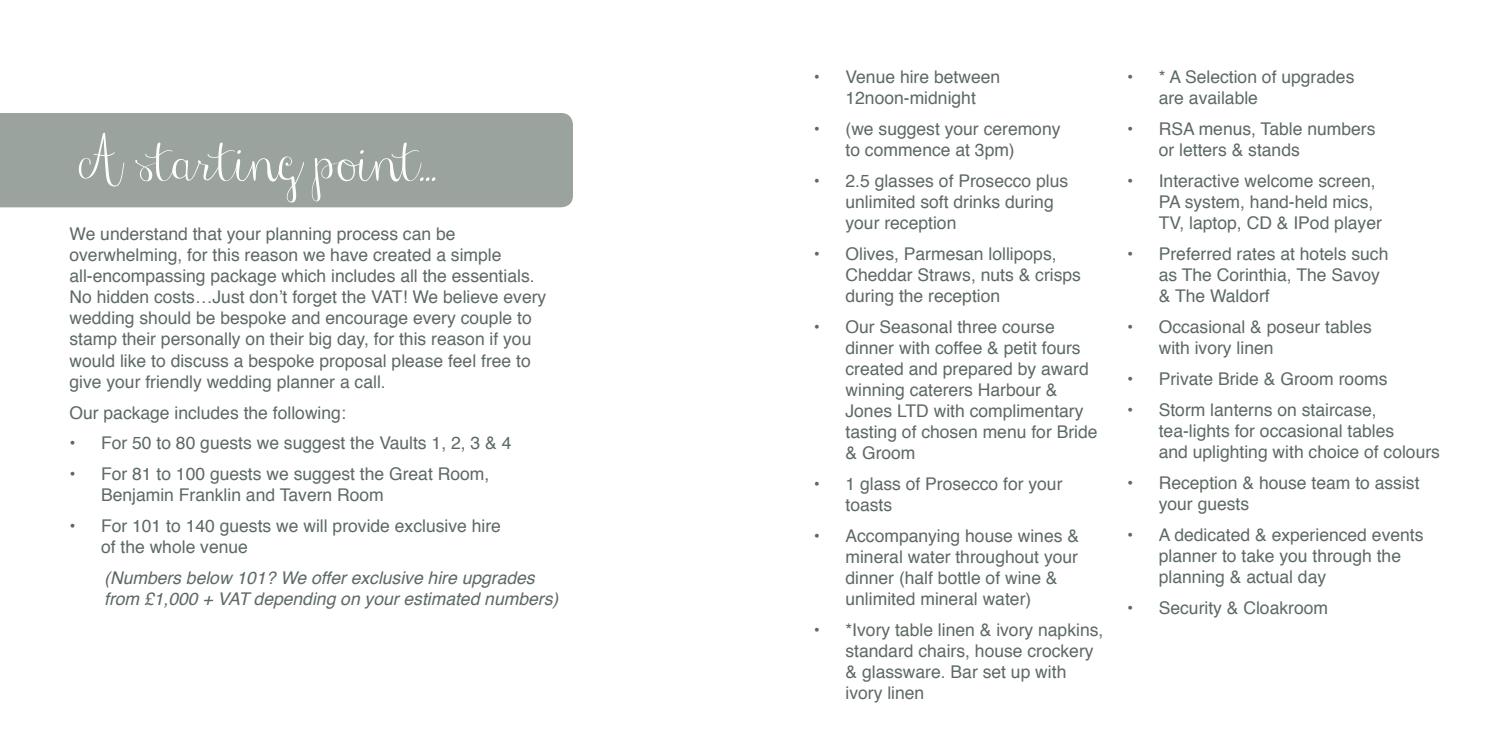
<style>
.page{position:relative;width:1489px;height:745px;background:#fff}
.page>*{position:absolute;margin:0;border:0;box-sizing:border-box;transform-origin:0 0}
.t1{font:52.5px "Janda Stylish Script";color:#fff}
.t2{font:17.5px/21px "Helvetica";color:#5d6a62}
.t3{font:italic 17.5px/21px "Helvetica";color:#5d6a62}
</style>
<div class="page">
<div style="left:0;top:113px;width:573px;height:94px;background:#9aa39e"></div>
<h1 class="t1" style="left:78px;top:119px;width:359px">A starting point...</h1>
<p class="t2" style="left:69px;top:224px;width:478px">We understand that your planning process can be overwhelming, for this reason we have created a simple all-encompassing package which includes all the essentials.<br>No hidden costs…Just don’t forget the VAT! We believe every wedding should be bespoke and encourage every couple to stamp their personally on their big day, for this reason if you would like to discuss a bespoke proposal please feel free to give your friendly wedding planner a call.</p>
<p class="t2" style="left:69px;top:402px;width:278px">Our package includes the following:</p>
<p class="t2" style="left:69px;top:433px;width:443px">• For 50 to 80 guests we suggest the Vaults 1, 2, 3 &amp; 4</p>
<p class="t2" style="left:101px;top:464px;width:390px;text-indent:-32px">• For 81 to 100 guests we suggest the Great Room,<br>Benjamin Franklin and Tavern Room</p>
<p class="t2" style="left:101px;top:516px;width:401px;text-indent:-31px">• For 101 to 140 guests we will provide exclusive hire of the whole venue</p>
<p class="t3" style="left:104px;top:568px;width:461px">(Numbersbelow 101?Weofferexclusivehireupgrades from £1,000+VATdependingonyourestimatednumbers)</p>
<p class="t2" style="left:814px;top:66px;width:188px;text-align:center">• Venue hire between<br>12noon-midnight</p>
<p class="t2" style="left:845px;top:118px;width:216px;text-indent:-32px">• (we suggest your ceremony to commence at 3pm)</p>
<p class="t2" style="left:845px;top:170px;width:224px;text-indent:-32px">• 2.5 glasses of Prosecco plus unlimited soft drinks during your reception</p>
<p class="t2" style="left:845px;top:243px;width:237px;text-indent:-32px">• Olives, Parmesan lollipops,<br>Cheddar Straws, nuts &amp; crisps during the reception</p>
<p class="t2" style="left:845px;top:316px;width:253px;text-indent:-32px">• Our Seasonal three course dinner with coffee &amp; petit fours created and prepared by award winning caterers Harbour &amp;<br>Jones LTD with complimentary tasting of chosen menu for Bride &amp; Groom</p>
<p class="t2" style="left:845px;top:473px;width:218px;text-indent:-32px">• 1 glass of Prosecco for your toasts</p>
<p class="t2" style="left:845px;top:525px;width:235px;text-indent:-32px">• Accompanying house wines &amp; mineral water throughout your dinner (half bottle of wine &amp; unlimited mineral water)</p>
<p class="t2" style="left:845px;top:619px;width:259px;text-indent:-32px">• *Ivory table linen &amp; ivory napkins, standard chairs, house crockery &amp; glassware. Bar set up with ivory linen</p>
<p class="t2" style="left:1158px;top:66px;width:197px;text-indent:-32px">• * A Selection of upgrades are available</p>
<p class="t2" style="left:1158px;top:118px;width:218px;text-indent:-32px">• RSA menus, Table numbers or letters &amp; stands</p>
<p class="t2" style="left:1158px;top:170px;width:225px;text-indent:-32px">• Interactive welcome screen,<br>PA system, hand-held mics,<br>TV, laptop, CD &amp; IPod player</p>
<p class="t2" style="left:1158px;top:243px;width:231px;text-indent:-32px">• Preferred rates at hotels such as The Corinthia, The Savoy &amp; The Waldorf</p>
<p class="t2" style="left:1158px;top:316px;width:215px;text-indent:-32px">• Occasional &amp; poseur tables with ivory linen</p>
<p class="t2" style="left:1127px;top:368px;width:262px">• Private Bride &amp; Groom rooms</p>
<p class="t2" style="left:1158px;top:399px;width:283px;text-indent:-32px">• Storm lanterns on staircase, tea-lights for occasional tables<br>and uplighting with choice of colours</p>
<p class="t2" style="left:1158px;top:472px;width:262px;text-indent:-32px">• Reception &amp; house team to assist your guests</p>
<p class="t2" style="left:1158px;top:524px;width:266px;text-indent:-32px">• A dedicated &amp; experienced events planner to take you through the planning &amp; actual day</p>
<p class="t2" style="left:1127px;top:597px;width:202px">• Security &amp; Cloakroom</p>
</div>
